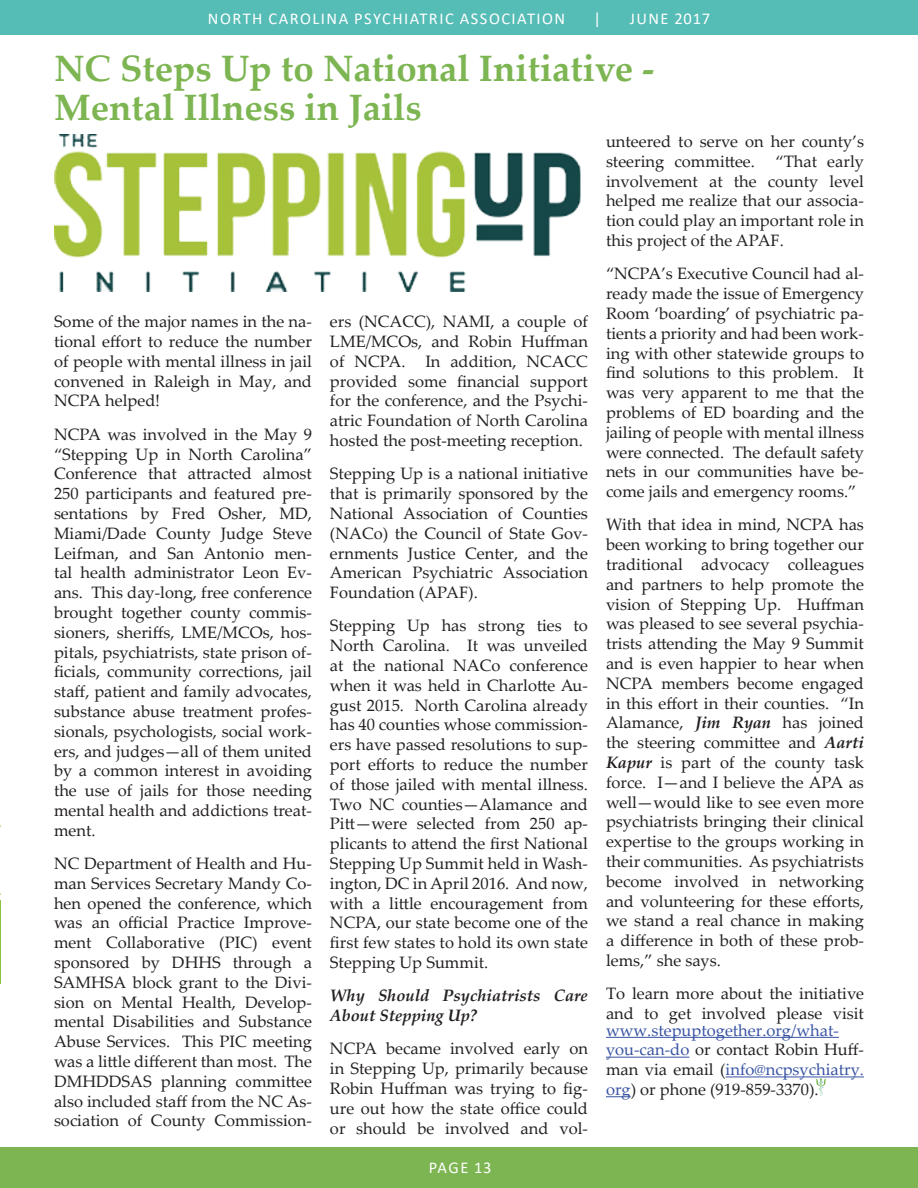
<style>
.page{position:relative;width:918px;height:1188px;background:#fff}
.page>*{position:absolute;margin:0;border:0;box-sizing:border-box;transform-origin:0 0}
.t1{font:700 36.75px/39px "Palatino Linotype";color:#7cb551}
.t2{font:16.5px/19.8px "Palatino Linotype";color:#231f20;text-align:justify}
.t3{font:16.5px/19.8px "Palatino Linotype";color:#3853a3}
.t4{font:16.5px "Calibri";letter-spacing:.09em;color:#fff}
.t5{font:italic 700 16.5px/19.8px "Palatino Linotype";color:#231f20}
.t6{font:16.5px "Calibri";letter-spacing:.07em;color:#fff}
.s1{font-weight:700;font-style:italic}
.s2{color:#231f20}
</style>
<div class="page">
<div style="left:0;top:1148px;width:918px;height:40px;background:#7cb551"></div>
<div style="left:0;top:0;width:918px;height:34px;background:#56bcb6"></div>
<hr style="left:0;top:901px;width:1px;height:83px;background:#8bc63e">
<svg style="left:816px;top:1079px;width:10px;height:17px"></svg>
<hr style="left:606px;top:1037px;width:233px;height:1px;background:#3853a3">
<hr style="left:606px;top:1057px;width:83px;height:1px;background:#3853a3">
<hr style="left:726px;top:1076px;width:138px;height:1px;background:#3853a3">
<svg style="left:606px;top:1096px;width:25px;height:1px"></svg>
<img style="left:55px;top:135px;width:526px;height:157px">
<p class="t4" style="left:208px;top:7px;width:12px">NORTH</p>
<p class="t4" style="left:269px;top:7px;width:298px">CARO LINA PSYCHIATRIC ASSOCIATION</p>
<p class="t4" style="left:594px;top:7px;width:9px">|</p>
<p class="t6" style="left:630px;top:7px;width:82px">JUNE 2017</p>
<h1 class="t1" style="left:54px;top:48px;width:602px">NC Steps Up to National Initiative -<br>Mental Illness in Jails</h1>
<p class="t2" style="left:54px;top:311px;width:260px">Some of the major names in the na&shy;tional effort to reduce the number of people with mental illness in jail convened in Raleigh in May, and NCPA helped!</p>
<p class="t2" style="left:54px;top:424px;width:260px">NCPA was involved in the May 9 “Stepping Up in North Carolina” Conference that attracted almost 250 participants and featured pre&shy;sentations by Fred Osher, MD, Miami/Dade County Judge Steve Leifman, and San Antonio men&shy;tal health administrator Leon Ev&shy;ans. This day-long, free conference brought together county commis&shy;sioners, sheriffs, LME/MCOs, hos&shy;pitals, psychiatrists, state prison of&shy;ficials, community corrections, jail staff, patient and family advocates, substance abuse treatment profes&shy;sionals, psychologists, social work&shy;ers, and judges—all of them united by a common interest in avoiding the use of jails for those needing mental health and addictions treat&shy;ment.</p>
<p class="t2" style="left:54px;top:853px;width:260px">NC Department of Health and Hu&shy;man Services Secretary Mandy Co&shy;hen opened the conference, which was an official Practice Improve&shy;ment Collaborative (PIC) event sponsored by DHHS through a SAMHSA block grant to the Divi&shy;sion on Mental Health, Develop&shy;mental Disabilities and Substance Abuse Services. This PIC meeting was a little different than most. The DMHDDSAS planning committee also included staff from the NC As&shy;sociation of County Commission-</p>
<p class="t2" style="left:330px;top:311px;width:260px">ers (NCACC), NAMI, a couple of LME/MCOs, and Robin Huffman of NCPA. In addition, NCACC provided some financial support for the conference, and the Psychi&shy;atric Foundation of North Carolina hosted the post-meeting reception.</p>
<p class="t2" style="left:330px;top:463px;width:260px">Stepping Up is a national initiative that is primarily sponsored by the National Association of Counties (NACo) the Council of State Gov&shy;ernments Justice Center, and the American Psychiatric Association Foundation (APAF).</p>
<p class="t2" style="left:330px;top:615px;width:260px">Stepping Up has strong ties to North Carolina. It was unveiled at the national NACo conference when it was held in Charlotte Au&shy;gust 2015. North Carolina already has 40 counties whose commission&shy;ers have passed resolutions to sup&shy;port efforts to reduce the number of those jailed with mental illness.<br>Two NC counties—Alamance and Pitt—were selected from 250 ap&shy;plicants to attend the first National Stepping Up Summit held in Wash&shy;ington, DC in April 2016. And now, with a little encouragement from NCPA, our state become one of the first few states to hold its own state Stepping Up Summit.</p>
<p class="t5" style="left:330px;top:985px;width:259px">Why Should Psychiatrists Care<br>About Stepping Up?</p>
<p class="t2" style="left:330px;top:1038px;width:260px">NCPA became involved early on in Stepping Up, primarily because Robin Huffman was trying to fig&shy;ure out how the state office could or should be involved and vol-</p>
<p class="t4" style="left:429px;top:1156px;width:11px">PAG</p>
<p class="t4" style="left:460px;top:1156px;width:33px">E 13</p>
<p class="t2" style="left:606px;top:131px;width:260px">unteered to serve on her county’s steering committee. “That early involvement at the county level helped me realize that our associa&shy;tion could play an important role in this project of the APAF.</p>
<p class="t2" style="left:606px;top:263px;width:260px">“NCPA’s Executive Council had al&shy;ready made the issue of Emergency Room ‘boarding’ of psychiatric pa&shy;tients a priority and had been work&shy;ing with other statewide groups to find solutions to this problem. It was very apparent to me that the problems of ED boarding and the jailing of people with mental illness were connected. The default safety nets in our communities have be&shy;come jails and emergency rooms.”</p>
<p class="t2" style="left:606px;top:514px;width:260px">With that idea in mind, NCPA has been working to bring together our traditional advocacy colleagues and partners to help promote the vision of Stepping Up. Huffman was pleased to see several psychia&shy;trists attending the May 9 Summit and is even happier to hear when NCPA members become engaged in this effort in their counties. “In Alamance, <span class="s1">Jim Ryan</span> has joined the steering committee and <span class="s1">Aarti Kapur</span> is part of the county task force. I—and I believe the APA as well—would like to see even more psychiatrists bringing their clinical expertise to the groups working in their communities. As psychiatrists become involved in networking and volunteering for these efforts, we stand a real chance in making a difference in both of these prob&shy;lems,” she says.</p>
<p class="t2" style="left:606px;top:983px;width:259px">To learn more about the initiative and to get involved please visit</p>
<p class="t3" style="left:606px;top:1020px;width:260px">www.stepuptogether.org/what&shy;you-can-do <span class="s2">or contact Robin Huff&shy;man via email (</span>info@ncpsychiatry. org<span class="s2">) or phone (919-859-3370).</span></p>
</div>
